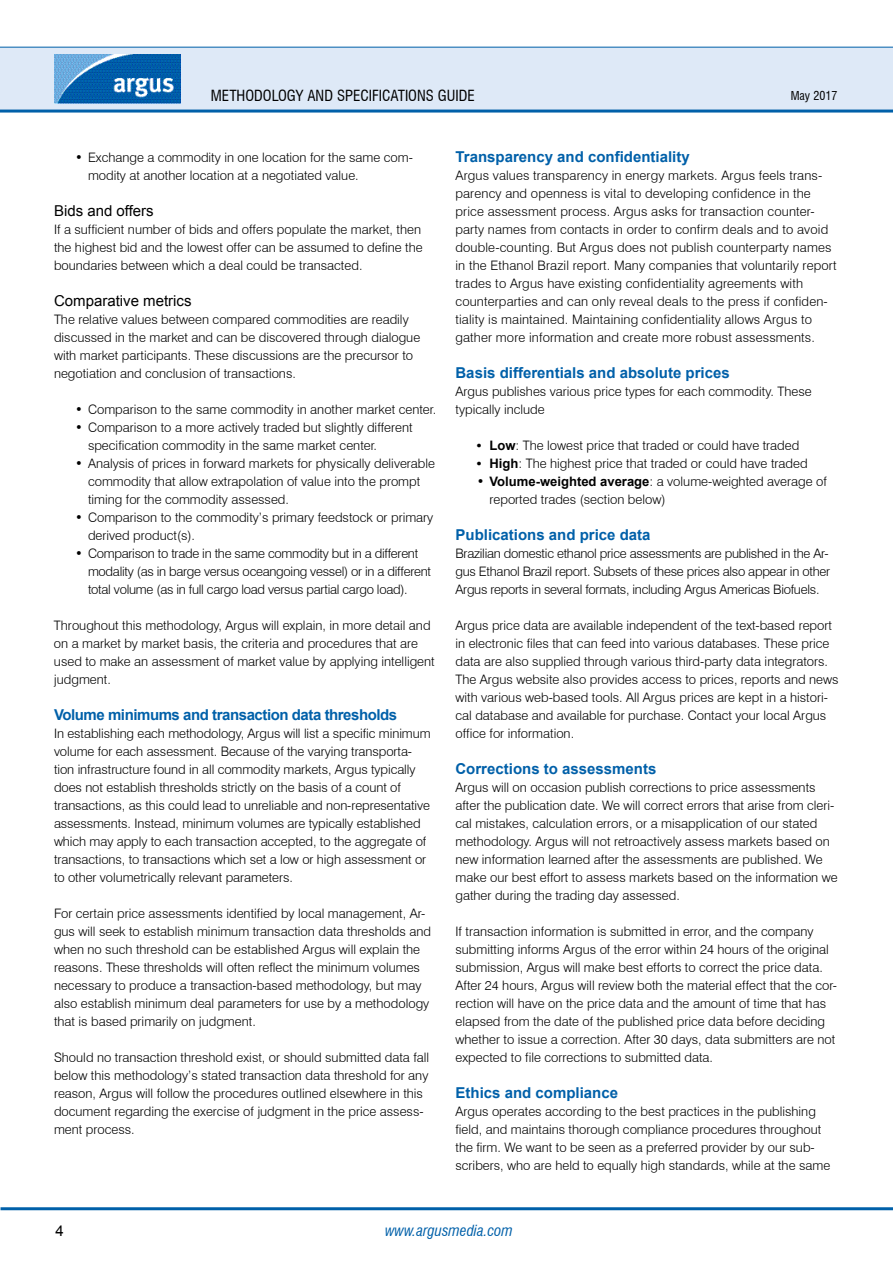
<style>
.page{position:relative;width:893px;height:1263px;background:#fff}
.page>*{position:absolute;margin:0;border:0;box-sizing:border-box;transform-origin:0 0}
.t1{font:700 15px "Arial";color:#0060a9}
.t2{font:700 15px "Arial";letter-spacing:-.03em;color:#0060a9}
.t3{font:condensed 15px "Swiss 721 BT";color:#000}
.t4{font:15px "Arial";color:#000}
.t5{font:italic condensed 15px "Swiss 721 BT";color:#0060a9}
.t6{font:300 13.05px/18px "Swiss 721 BT";color:#000}
.t7{font:300 13.05px/18px "Swiss 721 BT";letter-spacing:-.02em;color:#000}
.t8{font:condensed 12px "Swiss 721 BT";color:#000}
.s1{font-family:"Arial";font-weight:700}
</style>
<div class="page">
<div style="left:0;top:47px;width:893px;height:64px;background:#dee9f7"></div>
<hr style="left:0;top:110px;width:893px;height:3px;background:#0060a9">
<hr style="left:0;top:47px;width:893px;height:1px;background:#0060a9">
<hr style="left:1px;top:1207px;width:892px;height:3px;background:#0060a9">
<img style="left:54px;top:54px;width:126px;height:50px">
<p class="t3" style="left:211px;top:86px;width:265px">METHODOLOGY AND SPECIFICATIONS GUIDE</p>
<p class="t8" style="left:791px;top:88px;width:48px">MAY 2017</p>
<p class="t6" style="left:88px;top:148px;width:327px;text-indent:-13px">• Exchange a commodity in one location for the same com&shy;modity at another location at a negotiated value.</p>
<p class="t4" style="left:54px;top:201px;width:101px">Bids and offers</p>
<p class="t6" style="left:54px;top:220px;width:370px">If a sufficient number of bids and offers populate the market, then the highest bid and the lowest offer can be assumed to define the boundaries between which a deal could be transacted.</p>
<p class="t4" style="left:54px;top:291px;width:139px">Comparative metrics</p>
<p class="t6" style="left:54px;top:310px;width:368px">The relative values between compared commodities are readily discussed in the market and can be discovered through dialogue with market participants. These discussions are the precursor to negotiation and conclusion of transactions.</p>
<p class="t6" style="left:75px;top:400px;width:362px">• Comparison to the same commodity in another market center.</p>
<p class="t6" style="left:88px;top:418px;width:326px;text-indent:-13px">• Comparison to a more actively traded but slightly different specification commodity in the same market center.</p>
<p class="t6" style="left:88px;top:454px;width:349px;text-indent:-13px">• Analysis of prices in forward markets for physically deliverable commodity that allow extrapolation of value into the prompt timing for the commodity assessed.</p>
<p class="t6" style="left:88px;top:508px;width:347px;text-indent:-13px">• Comparison to the commodity’s primary feedstock or primary derived product(s).</p>
<p class="t7" style="left:88px;top:544px;width:345px;text-indent:-13px">• Comparison to trade in the same commodity but in a different modality (as in barge versus oceangoing vessel) or in a different total volume (as in full cargo load versus partial cargo load).</p>
<p class="t6" style="left:54px;top:616px;width:382px">Throughout this methodology, Argus will explain, in more detail and on a market by market basis, the criteria and procedures that are used to make an assessment of market value by applying intelligent judgment.</p>
<p class="t2" style="left:54px;top:705px;width:345px">Volume minimums and transaction data thresholds</p>
<p class="t6" style="left:54px;top:724px;width:378px">In establishing each methodology, Argus will list a specific minimum volume for each assessment. Because of the varying transporta&shy;tion infrastructure found in all commodity markets, Argus typically does not establish thresholds strictly on the basis of a count of transactions, as this could lead to unreliable and non-representative assessments. Instead, minimum volumes are typically established which may apply to each transaction accepted, to the aggregate of transactions, to transactions which set a low or high assessment or to other volumetrically relevant parameters.</p>
<p class="t6" style="left:54px;top:904px;width:379px">For certain price assessments identified by local management, Ar&shy;gus will seek to establish minimum transaction data thresholds and when no such threshold can be established Argus will explain the reasons. These thresholds will often reflect the minimum volumes necessary to produce a transaction-based methodology, but may also establish minimum deal parameters for use by a methodology that is based primarily on judgment.</p>
<p class="t6" style="left:54px;top:1048px;width:377px">Should no transaction threshold exist, or should submitted data fall below this methodology’s stated transaction data threshold for any reason, Argus will follow the procedures outlined elsewhere in this document regarding the exercise of judgment in the price assess&shy;ment process.</p>
<p class="t1" style="left:455px;top:147px;width:236px">Transparency and confidentiality</p>
<p class="t6" style="left:455px;top:166px;width:383px">Argus values transparency in energy markets. Argus feels trans&shy;parency and openness is vital to developing confidence in the price assessment process. Argus asks for transaction counter&shy;party names from contacts in order to confirm deals and to avoid double-counting. But Argus does not publish counterparty names in the Ethanol Brazil report. Many companies that voluntarily report trades to Argus have existing confidentiality agreements with counterparties and can only reveal deals to the press if confiden&shy;tiality is maintained. Maintaining confidentiality allows Argus to gather more information and create more robust assessments.</p>
<p class="t1" style="left:455px;top:363px;width:276px">Basis differentials and absolute prices</p>
<p class="t6" style="left:455px;top:382px;width:358px">Argus publishes various price types for each commodity. These typically include</p>
<p class="t6" style="left:477px;top:436px;width:324px"><span class="s1">• Low</span>: The lowest price that traded or could have traded</p>
<p class="t6" style="left:477px;top:454px;width:332px"><span class="s1">• High</span>: The highest price that traded or could have traded</p>
<p class="t6" style="left:489px;top:472px;width:339px;text-indent:-13px">• <span class="s1">Volume-weighted average</span>: a volume-weighted average of reported trades (section below)</p>
<p class="t1" style="left:455px;top:525px;width:197px">Publications and price data</p>
<p class="t6" style="left:455px;top:544px;width:376px;text-align:justify">Brazilian domestic ethanol price assessments are published in the Ar&shy;gus Ethanol Brazil report. Subsets of these prices also appear in other Argus reports in several formats, including Argus Americas Biofuels.</p>
<p class="t6" style="left:455px;top:616px;width:385px">Argus price data are available independent of the text-based report in electronic files that can feed into various databases. These price data are also supplied through various third-party data integrators.<br>The Argus website also provides access to prices, reports and news with various web-based tools. All Argus prices are kept in a histori&shy;cal database and available for purchase. Contact your local Argus office for information.</p>
<p class="t1" style="left:455px;top:759px;width:202px">Corrections to assessments</p>
<p class="t6" style="left:455px;top:778px;width:384px">Argus will on occasion publish corrections to price assessments after the publication date. We will correct errors that arise from cleri&shy;cal mistakes, calculation errors, or a misapplication of our stated methodology. Argus will not retroactively assess markets based on new information learned after the assessments are published. We make our best effort to assess markets based on the information we gather during the trading day assessed.</p>
<p class="t6" style="left:455px;top:922px;width:383px">If transaction information is submitted in error, and the company submitting informs Argus of the error within 24 hours of the original submission, Argus will make best efforts to correct the price data.<br>After 24 hours, Argus will review both the material effect that the cor&shy;rection will have on the price data and the amount of time that has elapsed from the date of the published price data before deciding whether to issue a correction. After 30 days, data submitters are not expected to file corrections to submitted data.</p>
<p class="t1" style="left:455px;top:1083px;width:164px">Ethics and compliance</p>
<p class="t6" style="left:455px;top:1102px;width:376px">Argus operates according to the best practices in the publishing field, and maintains thorough compliance procedures throughout the firm. We want to be seen as a preferred provider by our sub&shy;scribers, who are held to equally high standards, while at the same</p>
<p class="t4" style="left:55px;top:1220px;width:10px">4</p>
<p class="t5" style="left:385px;top:1221px;width:129px">www.argusmedia.com</p>
</div>
